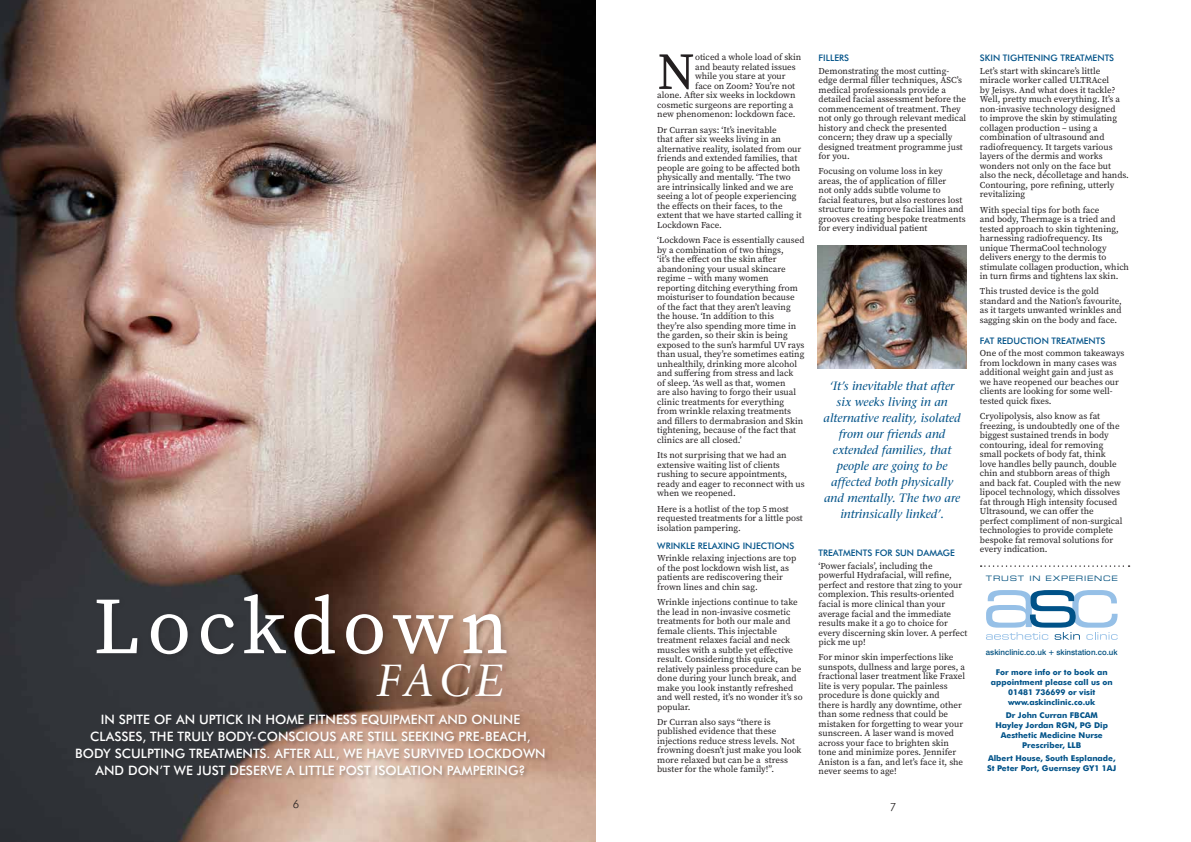
<style>
.page{position:relative;width:1191px;height:842px;background:#fff}
.page>*{position:absolute;margin:0;border:0;box-sizing:border-box;transform-origin:0 0}
.t1{font:80px "Source Serif Pro";letter-spacing:.08em;color:#fff}
.t2{font:51.6px "Source Serif Pro";color:#231f20}
.t3{font:italic 45px "Sabon";color:#fff}
.t4{font:500 13px/17px "Futura BT";color:#fff;text-align:center}
.t5{font:italic 12px/16px "Stone Serif";color:#005288;text-align:center}
.t6{font:300 11.3px "Futura BT";color:#231f20}
.t7{font:9px/9.5px "Source Serif Pro";color:#231f20}
.t8{font:500 9px "Futura BT";color:#005288}
.t9{font:700 8px/10px "Futura BT";color:#005288;text-align:center}
.t10{font:500 7.9px "Swiss 721 BT";color:#00507f}
.t11{font:7.5px "Eurostile Extended Two";letter-spacing:.1em;color:#00507f}
</style>
<div class="page">
<img style="left:0;top:0;width:595px;height:842px">
<img style="left:817px;top:245px;width:149px;height:124px">
<div style="left:76px;top:713px;width:473px;height:67px;background:#231f20;opacity:.29"></div>
<svg style="left:986px;top:590px;width:131px;height:50px"></svg>
<div style="left:94px;top:591px;width:419px;height:113px;background:#231f20;opacity:.24"></div>
<svg style="left:980px;top:565px;width:149px;height:2px"></svg>
<h1 class="t1" style="left:93px;top:573px;width:417px">Lockdown</h1>
<h3 class="t3" style="left:376px;top:654px;width:130px">FACE</h3>
<p class="t4" style="left:75px;top:711px;width:472px">IN SPITE OF AN UPTICK IN HOME FITNESS EQUIPMENT AND ONLINE CLASSES, THE TRULY BODY-CONSCIOUS ARE STILL SEEKING PRE-BEACH, BODY SCULPTING TREATMENTS. AFTER ALL, WE HAVE SURVIVED LOCKDOWN AND DON’T WE JUST DESERVE A LITTLE POST ISOLATION PAMPERING?</p>
<p class="t6" style="left:293px;top:797px;width:8px">6</p>
<h2 class="t2" style="left:657px;top:37px;width:39px">N</h2>
<p class="t7" style="left:695px;top:53px;width:108px">oticed a whole load of skin</p>
<p class="t7" style="left:695px;top:62px;width:102px">and beauty related issues</p>
<p class="t7" style="left:695px;top:72px;width:92px">while you stare at your</p>
<p class="t7" style="left:695px;top:81px;width:101px">face on Zoom? You’re not</p>
<p class="t7" style="left:657px;top:91px;width:140px">alone. After six weeks in lockdown</p>
<p class="t7" style="left:657px;top:100px;width:138px">cosmetic surgeons are reporting a</p>
<p class="t7" style="left:657px;top:110px;width:140px">new phenomenon: lockdown face.</p>
<p class="t7" style="left:657px;top:125px;width:146px">Dr Curran says: ‘It’s inevitable<br>that after six weeks living in an alternative reality, isolated from our friends and extended families, that people are going to be affected both physically and mentally. ‘The two are intrinsically linked and we are seeing a lot of people experiencing the effects on their faces, to the extent that we have started calling it Lockdown Face.</p>
<p class="t7" style="left:657px;top:235px;width:149px">‘Lockdown Face is essentially caused by a combination of two things,<br>‘it’s the effect on the skin after abandoning your usual skincare regime – with many women reporting ditching everything from moisturiser to foundation because of the fact that they aren’t leaving the house. ‘In addition to this<br>they’re also spending more time in the garden, so their skin is being exposed to the sun’s harmful UV rays than usual, they’re sometimes eating unhealthily, drinking more alcohol and suffering from stress and lack<br>of sleep. ‘As well as that, women<br>are also having to forgo their usual clinic treatments for everything from wrinkle relaxing treatments and fillers to dermabrasion and Skin tightening, because of the fact that clinics are all closed.’</p>
<p class="t7" style="left:657px;top:450px;width:149px">Its not surprising that we had an extensive waiting list of clients rushing to secure appointments, ready and eager to reconnect with us when we reopened.</p>
<p class="t7" style="left:657px;top:504px;width:147px">Here is a hotlist of the top 5 most requested treatments for a little post isolation pampering.</p>
<p class="t8" style="left:657px;top:540px;width:139px">WRINKLE RELAXING INJECTIONS</p>
<p class="t7" style="left:657px;top:553px;width:141px">Wrinkle relaxing injections are top of the post lockdown wish list, as patients are rediscovering their frown lines and chin sag.</p>
<p class="t7" style="left:657px;top:597px;width:147px">Wrinkle injections continue to take the lead in non-invasive cosmetic treatments for both our male and female clients. This injectable treatment relaxes facial and neck muscles with a subtle yet effective result. Considering this quick, relatively painless procedure can be done during your lunch break, and make you look instantly refreshed and well rested, it’s no wonder it’s so popular.</p>
<p class="t7" style="left:657px;top:717px;width:146px">Dr Curran also says “there is published evidence that these injections reduce stress levels. Not frowning doesn’t just make you look more relaxed but can be a stress buster for the whole family!”.</p>
<p class="t8" style="left:818px;top:52px;width:32px">FILLERS</p>
<p class="t7" style="left:818px;top:66px;width:149px">Demonstrating the most cutting&shy;edge dermal filler techniques, ASC’s medical professionals provide a detailed facial assessment before the commencement of treatment. They not only go through relevant medical history and check the presented concern; they draw up a specially designed treatment programme just for you.</p>
<p class="t7" style="left:818px;top:167px;width:148px">Focusing on volume loss in key areas, the of application of filler<br>not only adds subtle volume to<br>facial features, but also restores lost structure to improve facial lines and grooves creating bespoke treatments for every individual patient</p>
<h3 class="t5" style="left:823px;top:378px;width:139px">‘It’s inevitable that after six weeks living in an alternative reality, isolated from our friends and extended families, that people are going to be affected both physically and mentally. The two are intrinsically linked’.</h3>
<p class="t8" style="left:818px;top:548px;width:138px">TREATMENTS FOR SUN DAMAGE</p>
<p class="t7" style="left:818px;top:561px;width:150px">‘Power facials’, including the powerful Hydrafacial, will refine, perfect and restore that zing to your complexion. This results-oriented facial is more clinical than your average facial and the immediate results make it a go to choice for every discerning skin lover. A perfect pick me up!</p>
<p class="t7" style="left:818px;top:653px;width:148px">For minor skin imperfections like sunspots, dullness and large pores, a fractional laser treatment like Fraxel lite is very popular. The painless procedure is done quickly and<br>there is hardly any downtime, other than some redness that could be mistaken for forgetting to wear your sunscreen. A laser wand is moved across your face to brighten skin tone and minimize pores. Jennifer Aniston is a fan, and let’s face it, she never seems to age!</p>
<p class="t6" style="left:890px;top:800px;width:8px">7</p>
<p class="t8" style="left:980px;top:52px;width:136px">SKIN TIGHTENING TREATMENTS</p>
<p class="t7" style="left:980px;top:66px;width:150px">Let’s start with skincare’s little miracle worker called ULTRAcel<br>by Jeisys. And what does it tackle?<br>Well, pretty much everything. It’s a non-invasive technology designed<br>to improve the skin by stimulating collagen production – using a combination of ultrasound and radiofrequency. It targets various layers of the dermis and works wonders not only on the face but also the neck, décolletage and hands.<br>Contouring, pore refining, utterly revitalizing</p>
<p class="t7" style="left:980px;top:205px;width:151px">With special tips for both face<br>and body, Thermage is a tried and tested approach to skin tightening, harnessing radiofrequency. Its unique ThermaCool technology delivers energy to the dermis to stimulate collagen production, which in turn firms and tightens lax skin.</p>
<p class="t7" style="left:980px;top:287px;width:143px">This trusted device is the gold standard and the Nation’s favourite, as it targets unwanted wrinkles and sagging skin on the body and face.</p>
<p class="t8" style="left:980px;top:335px;width:127px">FAT REDUCTION TREATMENTS</p>
<p class="t7" style="left:980px;top:349px;width:146px">One of the most common takeaways from lockdown in many cases was additional weight gain and just as we have reopened our beaches our clients are looking for some well&shy;tested quick fixes.</p>
<p class="t7" style="left:980px;top:412px;width:144px">Cryolipolysis, also know as fat freezing, is undoubtedly one of the biggest sustained trends in body contouring, ideal for removing small pockets of body fat, think love handles belly paunch, double chin and stubborn areas of thigh and back fat. Coupled with the new lipocel technology, which dissolves fat through High intensity focused<br>Ultrasound, we can offer the perfect compliment of non-surgical technologies to provide complete bespoke fat removal solutions for every indication.</p>
<p class="t11" style="left:986px;top:574px;width:133px">TRUST IN EXPERIENCE</p>
<p class="t10" style="left:986px;top:647px;width:133px">askinclinic.co.uk + skinstation.co.uk</p>
<p class="t9" style="left:991px;top:667px;width:123px">For more info or to book an appointment please call us on<br>01481 736699 or visit www.askinclinic.co.uk</p>
<p class="t9" style="left:995px;top:710px;width:114px">Dr John Curran FBCAM<br>Hayley Jordan RGN, PG Dip<br>Aesthetic Medicine Nurse<br>Prescriber, LLB</p>
<p class="t9" style="left:987px;top:753px;width:131px;text-align:left">Albert House, South Esplanade,<br>St Peter Port, Guernsey GY1 1AJ</p>
</div>
